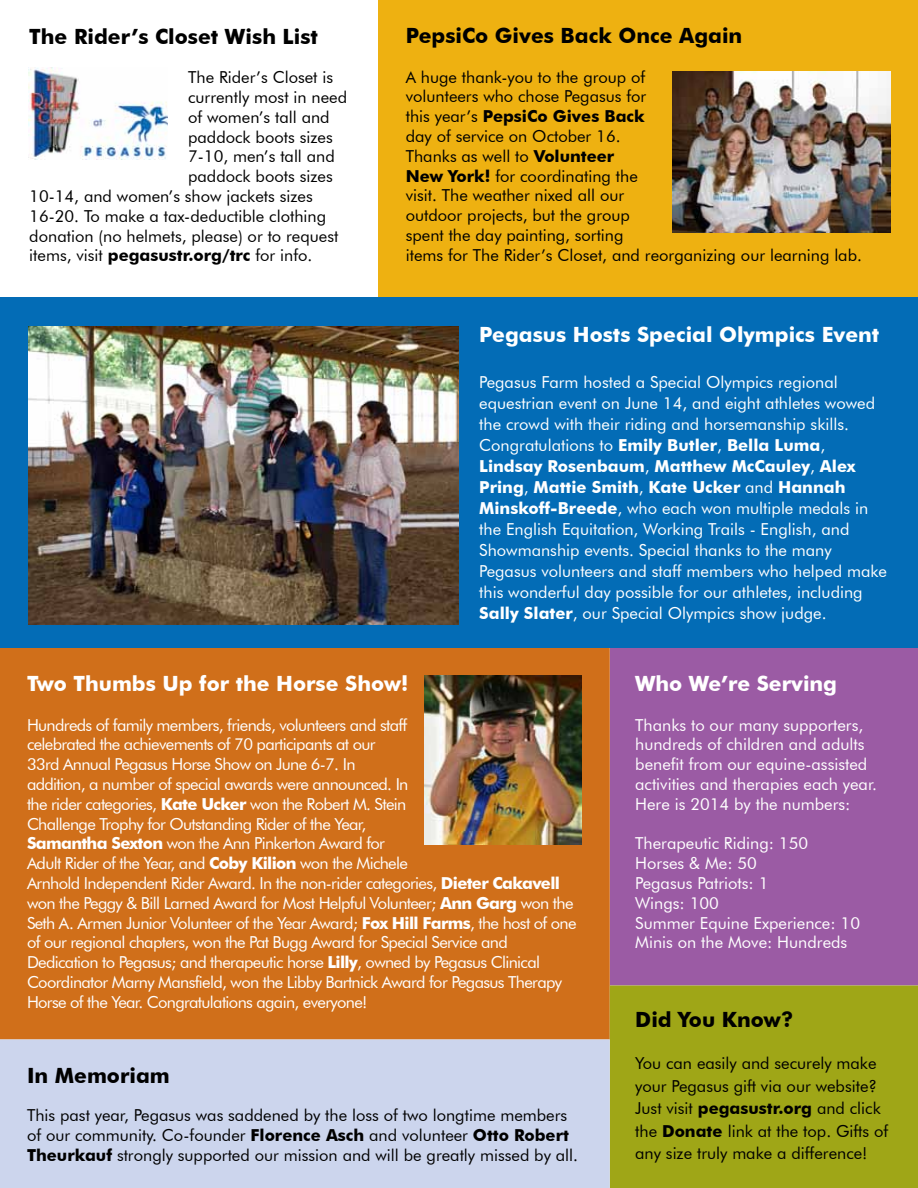
<style>
.page{position:relative;width:918px;height:1188px;background:#fff}
.page>*{position:absolute;margin:0;border:0;box-sizing:border-box;transform-origin:0 0}
.t1{font:700 21px "Futura BT";color:#fff}
.t2{font:700 21px "Futura BT";color:#000}
.t3{font:16.5px/19.8px "Futura BT";color:#000}
.t4{font:16.5px/19.8px "Futura BT";letter-spacing:-.04em;color:#fff}
.t5{font:16.5px/21px "Futura BT";color:#fff}
.s1{font-weight:700}
</style>
<div class="page">
<div style="left:610px;top:648px;width:308px;height:338px;background:#9b5ba4"></div>
<div style="left:0;top:648px;width:610px;height:392px;background:#d06f1a"></div>
<div style="left:378px;top:0;width:540px;height:297px;background:#eeb111"></div>
<div style="left:610px;top:986px;width:308px;height:202px;background:#9fa617"></div>
<div style="left:0;top:297px;width:918px;height:351px;background:#036cb6"></div>
<img style="left:28px;top:326px;width:431px;height:299px">
<img style="left:672px;top:71px;width:219px;height:161px">
<img style="left:28px;top:67px;width:140px;height:93px">
<img style="left:424px;top:675px;width:158px;height:169px">
<div style="left:0;top:1040px;width:610px;height:148px;background:#ccd5ed"></div>
<p class="t2" style="left:29px;top:23px;width:290px">The Rider’s Closet Wish List</p>
<p class="t3" style="left:188px;top:67px;width:146px">The Rider’s Closet is</p>
<p class="t3" style="left:188px;top:87px;width:160px">currently most in need</p>
<p class="t3" style="left:188px;top:107px;width:143px">of women’s tall and</p>
<p class="t3" style="left:188px;top:127px;width:146px">paddock boots sizes</p>
<p class="t3" style="left:188px;top:147px;width:148px">7-10, men’s tall and</p>
<p class="t3" style="left:188px;top:166px;width:146px">paddock boots sizes</p>
<p class="t3" style="left:29px;top:186px;width:285px">10-14, and women’s show jackets sizes</p>
<p class="t3" style="left:29px;top:206px;width:298px">16-20. To make a tax-deductible clothing</p>
<p class="t3" style="left:29px;top:226px;width:311px">donation (no helmets, please) or to request</p>
<p class="t3" style="left:29px;top:246px;width:285px">items, visit <span class="s1">pegasustr.org/trc</span> for info.</p>
<p class="t2" style="left:406px;top:23px;width:338px">PepsiCo Gives Back Once Again</p>
<p class="t3" style="left:406px;top:67px;width:458px">A huge thank-you to the group of<br>volunteers who chose Pegasus for<br>this year’s <span class="s1">PepsiCo Gives Back<br></span>day of service on October 16.<br>Thanks as well to <span class="s1">Volunteer<br>New York!</span> for coordinating the<br>visit. The weather nixed all our<br>outdoor projects, but the group<br>spent the day painting, sorting<br>items for The Rider’s Closet, and reorganizing our learning lab.</p>
<p class="t1" style="left:479px;top:322px;width:402px">Pegasus Hosts Special Olympics Event</p>
<p class="t5" style="left:479px;top:372px;width:409px">Pegasus Farm hosted a Special Olympics regional equestrian event on June 14, and eight athletes wowed the crowd with their riding and horsemanship skills.<br>Congratulations to <span class="s1">Emily Butler</span>, <span class="s1">Bella Luma</span>, <span class="s1">Lindsay Rosenbaum</span>, <span class="s1">Matthew McCauley</span>, <span class="s1">Alex Pring</span>, <span class="s1">Mattie Smith</span>, <span class="s1">Kate Ucker</span> and <span class="s1">Hannah Minskoff-Breede</span>, who each won multiple medals in the English Equitation, Working Trails - English, and Showmanship events. Special thanks to the many Pegasus volunteers and staff members who helped make this wonderful day possible for our athletes, including <span class="s1">Sally Slater</span>, our Special Olympics show judge.</p>
<p class="t1" style="left:27px;top:671px;width:383px">Two Thumbs Up for the Horse Show!</p>
<p class="t4" style="left:27px;top:715px;width:551px">Hundreds of family members, friends, volunteers and staff<br>celebrated the achievements of 70 participants at our<br>33rd Annual Pegasus Horse Show on June 6-7. In<br>addition, a number of special awards were announced. In<br>the rider categories, <span class="s1">Kate Ucker</span> won the Robert M. Stein<br>Challenge Trophy for Outstanding Rider of the Year,<br><span class="s1">Samantha Sexton</span> won the Ann Pinkerton Award for<br>Adult Rider of the Year, and <span class="s1">Coby Kilion</span> won the Michele<br>Arnhold Independent Rider Award. In the non-rider categories, <span class="s1">Dieter Cakavell </span>won the Peggy &amp; Bill Larned Award for Most Helpful Volunteer; <span class="s1">Ann Garg</span> won the Seth A. Armen Junior Volunteer of the Year Award; <span class="s1">Fox Hill Farms</span>, the host of one of our regional chapters, won the Pat Bugg Award for Special Service and Dedication to Pegasus; and therapeutic horse <span class="s1">Lilly</span>, owned by Pegasus Clinical Coordinator Marny Mansfield, won the Libby Bartnick Award for Pegasus Therapy Horse of the Year. Congratulations again, everyone!</p>
<p class="t2" style="left:27px;top:1063px;width:144px">In Memoriam</p>
<p class="t3" style="left:27px;top:1105px;width:553px">This past year, Pegasus was saddened by the loss of two longtime members of our community. Co-founder <span class="s1">Florence Asch</span> and volunteer <span class="s1">Otto Robert<br>Theurkauf</span> strongly supported our mission and will be greatly missed by all.</p>
<p class="t1" style="left:635px;top:671px;width:203px">Who We’re Serving</p>
<p class="t5" style="left:635px;top:715px;width:243px;line-height:19.8px">Thanks to our many supporters, hundreds of children and adults benefit from our equine-assisted activities and therapies each year.<br>Here is 2014 by the numbers:</p>
<p class="t5" style="left:635px;top:833px;width:226px;line-height:19.8px">Therapeutic Riding: 150<br>Horses &amp; Me: 50<br>Pegasus Patriots: 1<br>Wings: 100<br>Summer Equine Experience: 10<br>Minis on the Move: Hundreds</p>
<p class="t2" style="left:635px;top:1007px;width:160px">Did You Know?</p>
<p class="t3" style="left:635px;top:1052px;width:255px;line-height:22.5px">You can easily and securely make your Pegasus gift via our website?<br>Just visit <span class="s1">pegasustr.org</span> and click the <span class="s1">Donate</span> link at the top. Gifts of any size truly make a difference!</p>
</div>
